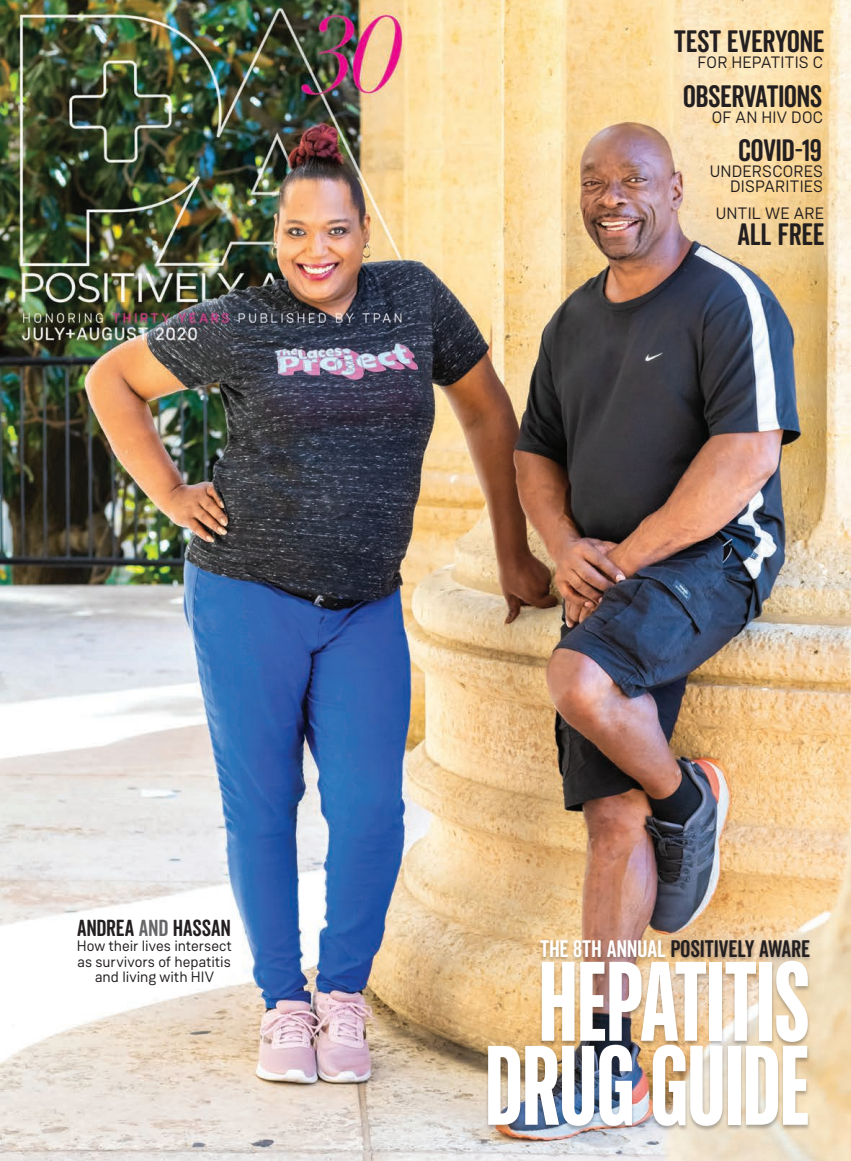
<style>
.page{position:relative;width:851px;height:1161px;background:#fff}
.page>*{position:absolute;margin:0;border:0;box-sizing:border-box;transform-origin:0 0}
.t1{font:700 112.65px/84px "TT Bluescreens";letter-spacing:-.025em;color:#fff;text-align:center}
.t2{font:30px "Veneer Clean Soft";letter-spacing:-.015em;color:#231f20}
.t3{font:23.1px "Veneer Clean Soft";letter-spacing:-.005em;color:#231f20}
.t4{font:22.5px "Veneer Clean Soft";letter-spacing:-.005em;color:#231f20}
.t5{font:16.5px/15px "Weissenhof Grotesk";letter-spacing:.01em;color:#231f20;text-align:right}
.t6{font:15px/15.3px "Weissenhof Grotesk";color:#231f20;text-align:center}
.s1{color:#67676a}
.s2{color:#fff}
</style>
<div class="page">
<img style="left:0;top:0;width:850px;height:1161px">
<div style="left:484px;top:940px;width:328px;height:192px;background:#231f20;opacity:.3"></div>
<h2 class="t2" style="left:674px;top:23px;width:152px">TEST EVERYONE</h2>
<p class="t5" style="left:697px;top:55px;width:127px">FOR HEPATITIS C</p>
<h2 class="t2" style="left:683px;top:78px;width:140px">OBSERVATIONS</h2>
<p class="t5" style="left:711px;top:109px;width:113px">OF AN HIV DOC</p>
<h2 class="t2" style="left:738px;top:132px;width:85px">COVID-19</h2>
<p class="t5" style="left:709px;top:163px;width:115px">UNDERSCORES<br>DISPARITIES</p>
<p class="t5" style="left:715px;top:205px;width:110px">UNTIL WE ARE</p>
<h2 class="t2" style="left:737px;top:216px;width:88px">ALL FREE</h2>
<h3 class="t4" style="left:77px;top:914px;width:155px">ANDREA <span class="s1">AND</span> HASSAN</h3>
<p class="t6" style="left:77px;top:938px;width:156px">How their lives intersect as survivors of hepatitis and living with HIV</p>
<h3 class="t3" style="left:540px;top:935px;width:271px"><span class="s2">THE 8TH ANNUAL</span> POSITIVELY AWARE</h3>
<h1 class="t1" style="left:483px;top:958px;width:328px">HEPATITIS<br>DRUG GUIDE</h1>
</div>
